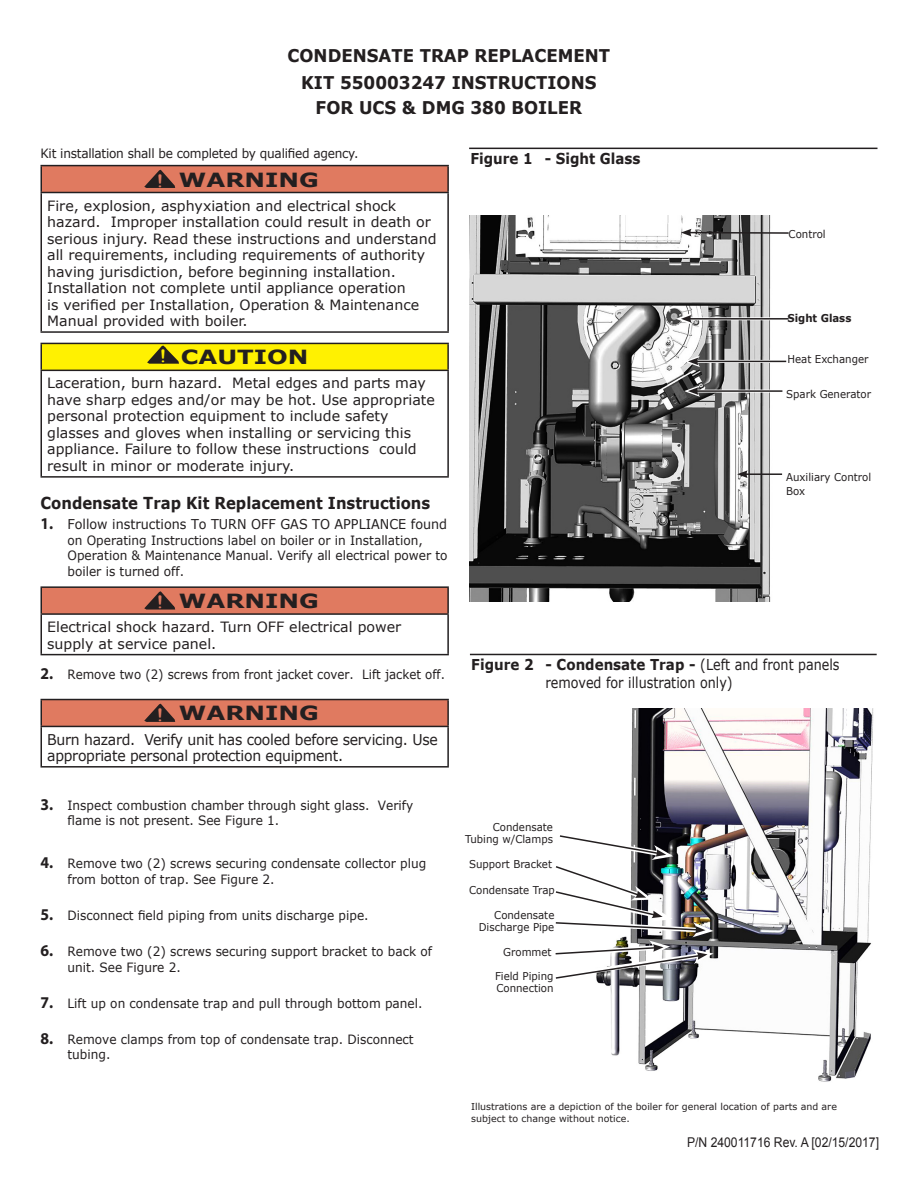
<style>
.page{position:relative;width:918px;height:1188px;background:#fff}
.page>*{position:absolute;margin:0;border:0;box-sizing:border-box;transform-origin:0 0}
.Body_text{font:700 21px "Courier New";color:#e07a60;scale:.9 1}
.t1{font:700 21px "Courier New";color:#fff101;scale:.9 1}
.t2{font:700 19.5px "Verdana";color:#231f20;scale:1.25 1}
.t3{font:700 17.55px "Verdana";color:#231f20;scale:.94 1}
.t4{font:700 16.5px "Verdana";color:#231f20;scale:.9 1}
.t5{font:15px/18px "Verdana";color:#231f20;scale:.85 1}
.t6{font:700 15px "Verdana";color:#231f20;scale:.9 1}
.t7{font:14.85px/15.8px "Verdana";letter-spacing:-.02em;color:#231f20;scale:.94 1}
.warning_blocks{font:14.1px/16.5px "Verdana";color:#231f20}
.t8{font:13.5px "Verdana";color:#231f20;scale:.94 1}
.t9{font:13.5px "Arial";color:#231f20;scale:.9 1}
.t10{font:12.9px/15.8px "Verdana";color:#231f20;scale:.94 1}
.t11{font:12.9px "Verdana";color:#231f20;scale:.92 1}
.t12{font:12.9px "Verdana";letter-spacing:-.02em;color:#231f20;scale:.94 1}
.figure_info{font:10.8px/12px "Verdana";color:#231f20;scale:.94 1}
.figure_info-2{font:700 10.8px "Verdana";color:#231f20;scale:.94 1}
.warning_blocks-2{font:9.45px/12px "Verdana";color:#231f20}
.s1{font-family:"Myriad Pro";font-weight:700;font-size:16.5px}
.s2{font-weight:700}
</style>
<div class="page">
<img style="left:597px;top:709px;width:277px;height:373px">
<img style="left:470px;top:216px;width:301px;height:385px">
<div style="left:41px;top:166px;width:407px;height:27px;background:#e07a60"></div>
<hr style="left:40px;top:165px;width:409px;height:1px;background:#231f20">
<hr style="left:40px;top:166px;width:2px;height:26px;background:#231f20">
<hr style="left:447px;top:166px;width:2px;height:26px;background:#231f20">
<hr style="left:40px;top:192px;width:409px;height:1px;background:#231f20">
<hr style="left:40px;top:193px;width:2px;height:138px;background:#231f20">
<hr style="left:447px;top:193px;width:2px;height:138px;background:#231f20">
<hr style="left:40px;top:331px;width:409px;height:2px;background:#231f20">
<svg style="left:142px;top:169px;width:34px;height:25px"></svg>
<div style="left:41px;top:587px;width:407px;height:27px;background:#e07a60"></div>
<hr style="left:40px;top:586px;width:409px;height:2px;background:#231f20">
<hr style="left:40px;top:588px;width:2px;height:25px;background:#231f20">
<hr style="left:447px;top:588px;width:2px;height:25px;background:#231f20">
<hr style="left:40px;top:613px;width:409px;height:2px;background:#231f20">
<hr style="left:40px;top:615px;width:2px;height:39px;background:#231f20">
<hr style="left:447px;top:615px;width:2px;height:39px;background:#231f20">
<hr style="left:40px;top:654px;width:409px;height:1px;background:#231f20">
<svg style="left:142px;top:591px;width:34px;height:24px"></svg>
<div style="left:41px;top:700px;width:407px;height:26px;background:#e07a60"></div>
<hr style="left:40px;top:699px;width:409px;height:1px;background:#231f20">
<hr style="left:40px;top:700px;width:2px;height:26px;background:#231f20">
<hr style="left:447px;top:700px;width:2px;height:26px;background:#231f20">
<hr style="left:40px;top:726px;width:409px;height:1px;background:#231f20">
<hr style="left:40px;top:727px;width:2px;height:39px;background:#231f20">
<hr style="left:447px;top:727px;width:2px;height:39px;background:#231f20">
<hr style="left:40px;top:766px;width:409px;height:2px;background:#231f20">
<svg style="left:142px;top:703px;width:34px;height:25px"></svg>
<div style="left:41px;top:343px;width:407px;height:27px;background:#fff101"></div>
<hr style="left:40px;top:343px;width:409px;height:1px;background:#231f20">
<hr style="left:40px;top:344px;width:2px;height:26px;background:#231f20">
<hr style="left:447px;top:344px;width:2px;height:26px;background:#231f20">
<hr style="left:40px;top:370px;width:409px;height:1px;background:#231f20">
<hr style="left:40px;top:371px;width:2px;height:105px;background:#231f20">
<hr style="left:447px;top:371px;width:2px;height:105px;background:#231f20">
<hr style="left:40px;top:476px;width:409px;height:2px;background:#231f20">
<svg style="left:145px;top:331px;width:35px;height:39px"></svg>
<hr style="left:469px;top:148px;width:409px;height:1px;background:#231f20">
<hr style="left:695px;top:360px;width:91px;height:3px;background:#fff">
<hr style="left:686px;top:317px;width:101px;height:3px;background:#fff">
<hr style="left:695px;top:390px;width:91px;height:3px;background:#fff">
<hr style="left:745px;top:473px;width:37px;height:2px;background:#231f20">
<svg style="left:737px;top:470px;width:11px;height:8px"></svg>
<hr style="left:470px;top:654px;width:407px;height:1px;background:#231f20">
<hr style="left:689px;top:318px;width:100px;height:2px;background:#231f20">
<svg style="left:676px;top:313px;width:16px;height:12px"></svg>
<hr style="left:689px;top:232px;width:100px;height:2px;background:#231f20">
<svg style="left:681px;top:229px;width:10px;height:7px"></svg>
<hr style="left:696px;top:361px;width:90px;height:1px;background:#231f20">
<svg style="left:684px;top:356px;width:16px;height:11px"></svg>
<hr style="left:696px;top:390px;width:86px;height:2px;background:#231f20">
<svg style="left:684px;top:385px;width:16px;height:12px"></svg>
<svg style="left:555px;top:829px;width:159px;height:153px"></svg>
<p class="t3" style="left:288px;top:43px;width:345px">CONDENSATE TRAP REPLACEMENT</p>
<p class="t3" style="left:301px;top:70px;width:316px">KIT 550003247 INSTRUCTIONS</p>
<p class="t3" style="left:316px;top:95px;width:285px">FOR UCS &amp; DMG 380 BOILER</p>
<p class="t12" style="left:40px;top:145px;width:340px">Kit installation shall be completed by qualified agency.</p>
<p class="t2" style="left:179px;top:166px;width:113px">WARNING</p>
<p class="warning_blocks" style="left:47px;top:197px;width:391px">Fire, explosion, asphyxiation and electrical shock hazard. Improper installation could result in death or serious injury. Read these instructions and understand all requirements, including requirements of authority having jurisdiction, before beginning installation.<br>Installation not complete until appliance operation<br>is verified per Installation, Operation &amp; Maintenance Manual provided with boiler.</p>
<p class="Body_text" style="left:154px;top:167px;width:14px">!</p>
<p class="t1" style="left:158px;top:342px;width:14px">!</p>
<p class="t2" style="left:181px;top:343px;width:104px">CAUTION</p>
<p class="warning_blocks" style="left:47px;top:375px;width:389px">Laceration, burn hazard. Metal edges and parts may have sharp edges and/or may be hot. Use appropriate personal protection equipment to include safety glasses and gloves when installing or servicing this appliance. Failure to follow these instructions could result in minor or moderate injury.</p>
<p class="t4" style="left:40px;top:491px;width:435px">Condensate Trap Kit Replacement Instructions</p>
<p class="t8" style="left:40px;top:515px;width:434px"><span class="s1">1.</span> Follow instructions To TURN OFF GAS TO APPLIANCE found</p>
<p class="t10" style="left:68px;top:532px;width:406px">on Operating Instructions label on boiler or in Installation,<br>Operation &amp; Maintenance Manual. Verify all electrical power to boiler is turned off.</p>
<p class="t2" style="left:179px;top:587px;width:113px">WARNING</p>
<p class="warning_blocks" style="left:47px;top:619px;width:355px">Electrical shock hazard. Turn OFF electrical power supply at service panel.</p>
<p class="Body_text" style="left:154px;top:589px;width:14px">!</p>
<p class="t11" style="left:40px;top:666px;width:441px"><span class="s1">2.</span> Remove two (2) screws from front jacket cover. Lift jacket off.</p>
<p class="t2" style="left:179px;top:700px;width:113px">WARNING</p>
<p class="t7" style="left:47px;top:732px;width:417px">Burn hazard. Verify unit has cooled before servicing. Use appropriate personal protection equipment.</p>
<p class="Body_text" style="left:154px;top:701px;width:14px">!</p>
<p class="t10" style="left:68px;top:797px;width:369px;text-indent:-27px"><span class="s1">3.</span> Inspect combustion chamber through sight glass. Verify flame is not present. See Figure 1.</p>
<p class="t10" style="left:68px;top:855px;width:383px;text-indent:-27px"><span class="s1">4.</span> Remove two (2) screws securing condensate collector plug from botton of trap. See Figure 2.</p>
<p class="t10" style="left:40px;top:907px;width:351px"><span class="s1">5.</span> Disconnect field piping from units discharge pipe.</p>
<p class="t10" style="left:68px;top:943px;width:389px;text-indent:-27px"><span class="s1">6.</span> Remove two (2) screws securing support bracket to back of unit. See Figure 2.</p>
<p class="t10" style="left:40px;top:995px;width:408px"><span class="s1">7.</span> Lift up on condensate trap and pull through bottom panel.</p>
<p class="t10" style="left:68px;top:1031px;width:370px;text-indent:-27px"><span class="s1">8.</span> Remove clamps from top of condensate trap. Disconnect tubing.</p>
<p class="t6" style="left:470px;top:148px;width:190px">Figure 1 - Sight Glass</p>
<p class="figure_info" style="left:789px;top:228px;width:41px">Control</p>
<p class="figure_info-2" style="left:787px;top:310px;width:70px">Sight Glass</p>
<p class="figure_info" style="left:787px;top:353px;width:88px">Heat Exchanger</p>
<p class="figure_info" style="left:786px;top:388px;width:92px">Spark Generator</p>
<p class="figure_info" style="left:786px;top:470px;width:92px;line-height:13.5px">Auxiliary Control<br>Box</p>
<p class="t5" style="left:546px;top:656px;width:347px;text-indent:-74px"><span class="s2">Figure 2 - Condensate Trap -</span> (Left and front panels removed for illustration only)</p>
<p class="figure_info" style="left:465px;top:821px;width:95px;text-align:right">Condensate<br>Tubing w/Clamps</p>
<p class="figure_info" style="left:469px;top:858px;width:90px">Support Bracket</p>
<p class="figure_info" style="left:469px;top:884px;width:93px">Condensate Trap</p>
<p class="figure_info" style="left:479px;top:909px;width:82px;text-align:right">Condensate<br>Discharge Pipe</p>
<p class="figure_info" style="left:495px;top:970px;width:64px">Field Piping<br>Connection</p>
<p class="figure_info" style="left:503px;top:946px;width:53px">Grommet</p>
<p class="warning_blocks-2" style="left:471px;top:1100px;width:367px">Illustrations are a depiction of the boiler for general location of parts and are subject to change without notice.</p>
<p class="t9" style="left:687px;top:1133px;width:215px">P/N 240011716 Rev. A [02/15/2017]</p>
</div>
